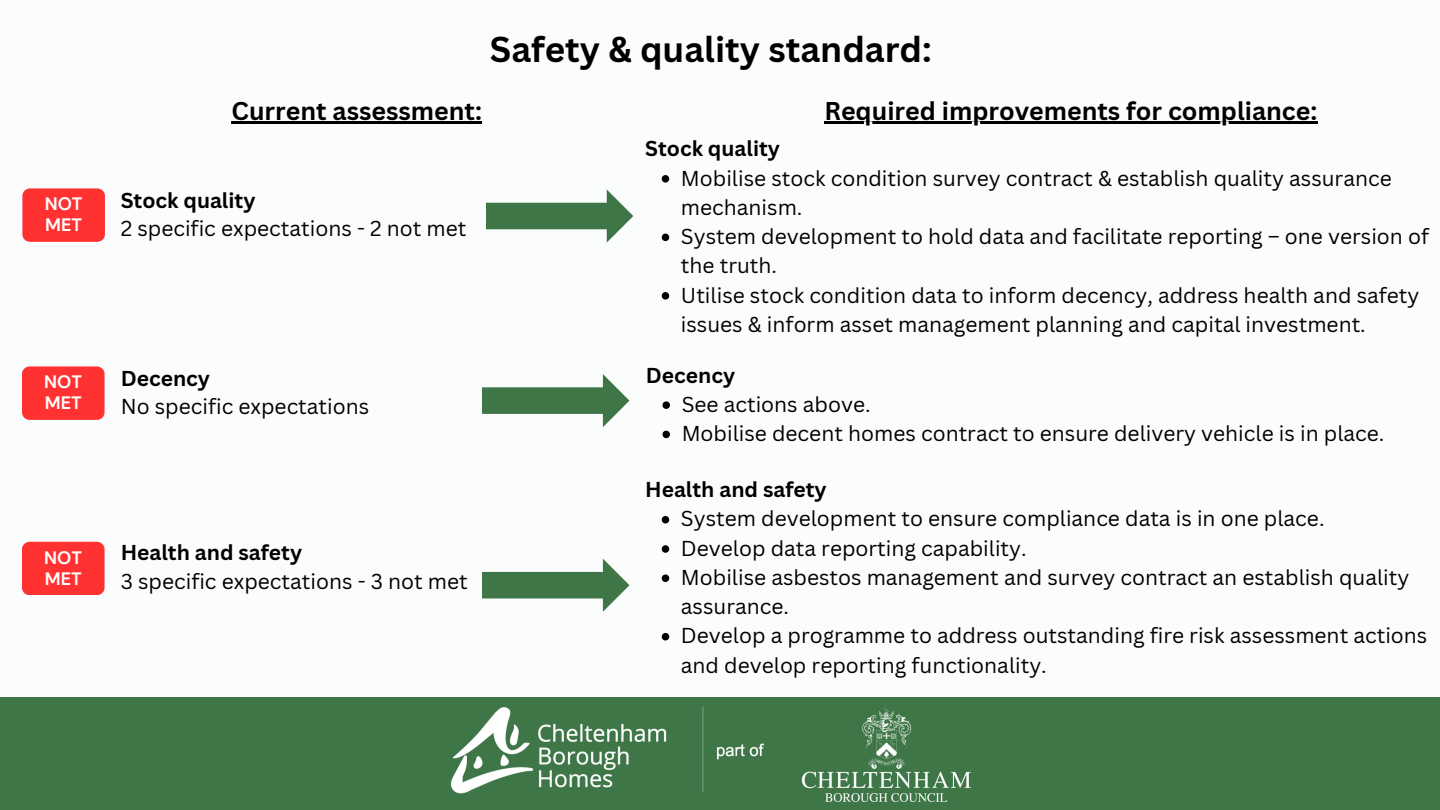
<style>
.page{position:relative;width:1440px;height:810px;background:#fbfcfc}
.page>*{position:absolute;margin:0;border:0;box-sizing:border-box;transform-origin:0 0}
.t1{font:700 35px "Canva Sans";color:#000}
.t2{font:700 25px "Canva Sans";color:#000}
.t3{font:21px/29.2px "Canva Sans";color:#000}
.t4{font:700 21px "Canva Sans";color:#000}
.t5{font:700 18px/21px "DM Sans";color:#fbfcfc}
</style>
<div class="page">
<hr style="left:232px;top:122px;width:250px;height:2px;background:#000">
<div style="left:22px;top:188px;width:83px;height:54px;background:#ff3131;border-radius:8px"></div>
<hr style="left:824px;top:122px;width:493px;height:2px;background:#000">
<svg style="left:662px;top:175px;width:7px;height:8px"></svg>
<svg style="left:662px;top:234px;width:7px;height:7px"></svg>
<svg style="left:662px;top:292px;width:7px;height:8px"></svg>
<svg style="left:662px;top:401px;width:8px;height:8px"></svg>
<svg style="left:662px;top:431px;width:8px;height:7px"></svg>
<svg style="left:662px;top:516px;width:7px;height:7px"></svg>
<svg style="left:662px;top:545px;width:7px;height:8px"></svg>
<svg style="left:662px;top:574px;width:7px;height:8px"></svg>
<svg style="left:662px;top:633px;width:7px;height:7px"></svg>
<svg style="left:486px;top:189px;width:147px;height:54px"></svg>
<svg style="left:482px;top:374px;width:147px;height:53px"></svg>
<svg style="left:482px;top:559px;width:147px;height:53px"></svg>
<div style="left:22px;top:366px;width:83px;height:54px;background:#ff3131;border-radius:8px"></div>
<div style="left:22px;top:542px;width:83px;height:53px;background:#ff3131;border-radius:8px"></div>
<div style="left:0;top:697px;width:1440px;height:113px;background:#3e7647"></div>
<img style="left:452px;top:707px;width:518px;height:94px">
<h4 class="t5" style="left:45px;top:194px;width:39px">NOT<br>MET</h4>
<p class="t5" style="left:44px;top:372px;width:39px">NOT<br>MET</p>
<h4 class="t5" style="left:44px;top:547px;width:39px">NOT<br>MET</h4>
<h1 class="t1" style="left:490px;top:24px;width:443px">Safety &amp; quality standard:</h1>
<h2 class="t2" style="left:232px;top:94px;width:252px">Current assessment:</h2>
<h2 class="t4" style="left:121px;top:186px;width:136px">Stock quality</h2>
<p class="t3" style="left:121px;top:213px;width:347px">2 specific expectations - 2 not met</p>
<p class="t4" style="left:121px;top:364px;width:91px">Decency</p>
<h3 class="t3" style="left:121px;top:391px;width:250px">No specific expectations</h3>
<h4 class="t4" style="left:121px;top:538px;width:183px">Health and safety</h4>
<h3 class="t3" style="left:121px;top:566px;width:349px">3 specific expectations - 3 not met</h3>
<h3 class="t2" style="left:824px;top:94px;width:495px">Required improvements for compliance:</h3>
<p class="t4" style="left:645px;top:134px;width:136px">Stock quality</p>
<p class="t3" style="left:681px;top:163px;width:712px">Mobilise stock condition survey contract &amp; establish quality assurance mechanism.</p>
<p class="t3" style="left:681px;top:221px;width:750px">System development to hold data and facilitate reporting – one version of the truth.</p>
<h3 class="t3" style="left:681px;top:280px;width:740px">Utilise stock condition data to inform decency, address health and safety issues &amp; inform asset management planning and capital investment.</h3>
<p class="t4" style="left:646px;top:360px;width:91px">Decency</p>
<p class="t3" style="left:682px;top:389px;width:190px">See actions above.</p>
<h3 class="t3" style="left:682px;top:418px;width:704px">Mobilise decent homes contract to ensure delivery vehicle is in place.</h3>
<p class="t4" style="left:645px;top:475px;width:183px">Health and safety</p>
<p class="t3" style="left:681px;top:504px;width:645px">System development to ensure compliance data is in one place.</p>
<p class="t3" style="left:681px;top:533px;width:347px">Develop data reporting capability.</p>
<p class="t3" style="left:681px;top:562px;width:730px">Mobilise asbestos management and survey contract an establish quality assurance.</p>
<h3 class="t3" style="left:681px;top:621px;width:748px">Develop a programme to address outstanding fire risk assessment actions and develop reporting functionality.</h3>
</div>
